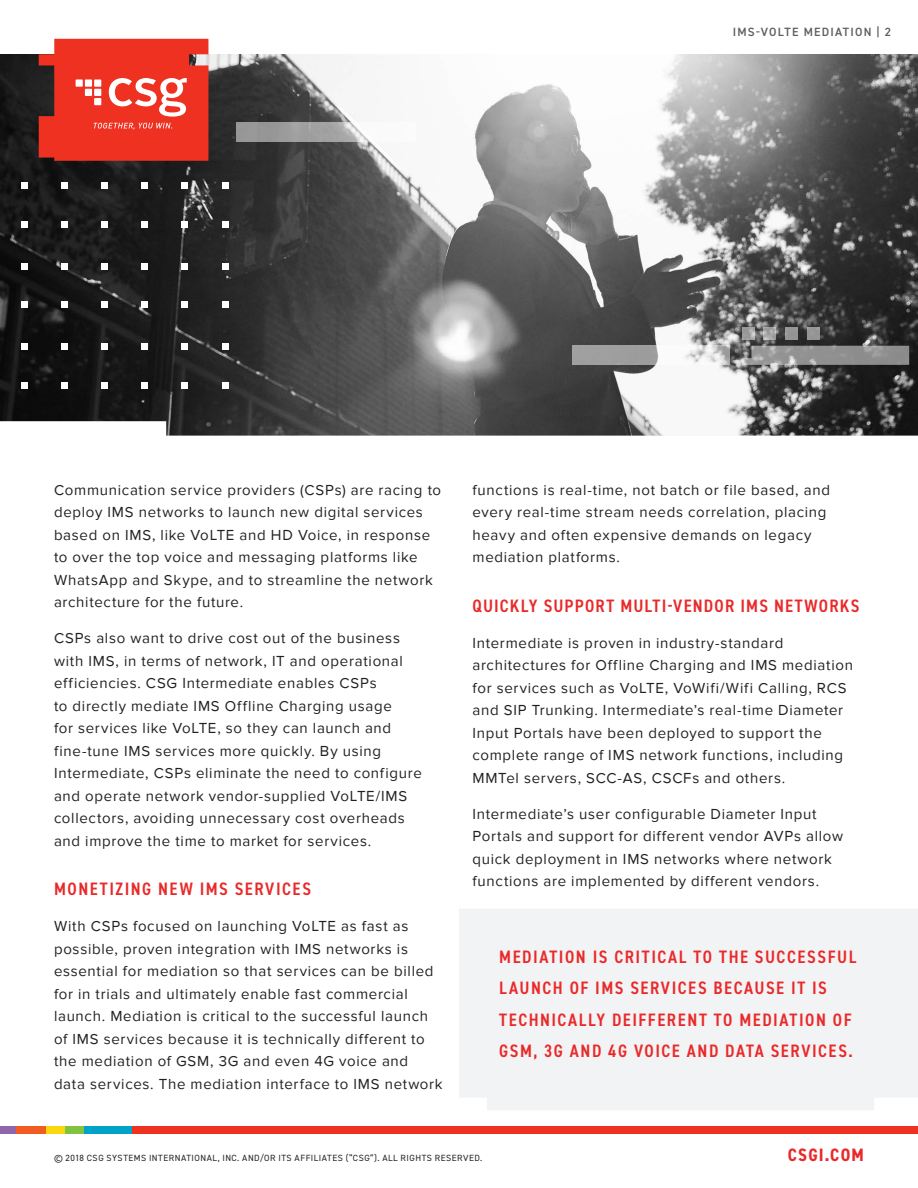
<style>
.page{position:relative;width:918px;height:1188px;background:#fff}
.page>*{position:absolute;margin:0;border:0;box-sizing:border-box;transform-origin:0 0}
.Callouts{font:600 condensed 18px/31.5px "DIN2014";letter-spacing:.085em;color:#e9292a}
.Headers{font:600 condensed 18px "DIN2014";letter-spacing:.075em;color:#e9292a}
.t1{font:700 condensed 18px "DIN2014";letter-spacing:.07em;color:#e9292a}
.Body{font:15px/22.5px "Proxima Nova";letter-spacing:.045em;color:#231f20}
.t2{font:600 12px "DIN2014";letter-spacing:.1em;color:#5f5f62}
.t3{font:9px "DIN2014";letter-spacing:.055em;color:#231f20}
</style>
<div class="page">
<img style="left:0;top:54px;width:918px;height:382px">
<svg style="left:21px;top:182px;width:6px;height:6px"></svg>
<div style="left:61px;top:182px;width:7px;height:6px;background:#fff"></div>
<div style="left:101px;top:182px;width:7px;height:6px;background:#fff"></div>
<div style="left:141px;top:182px;width:7px;height:6px;background:#fff"></div>
<svg style="left:182px;top:182px;width:6px;height:6px"></svg>
<svg style="left:222px;top:182px;width:6px;height:6px"></svg>
<svg style="left:21px;top:221px;width:6px;height:6px"></svg>
<div style="left:61px;top:221px;width:7px;height:6px;background:#fff"></div>
<div style="left:101px;top:221px;width:7px;height:6px;background:#fff"></div>
<div style="left:141px;top:221px;width:7px;height:6px;background:#fff"></div>
<svg style="left:182px;top:221px;width:6px;height:6px"></svg>
<svg style="left:222px;top:221px;width:6px;height:6px"></svg>
<div style="left:21px;top:263px;width:6px;height:7px;background:#fff"></div>
<div style="left:61px;top:263px;width:7px;height:7px;background:#fff"></div>
<div style="left:101px;top:263px;width:7px;height:7px;background:#fff"></div>
<div style="left:141px;top:263px;width:7px;height:7px;background:#fff"></div>
<div style="left:182px;top:263px;width:6px;height:7px;background:#fff"></div>
<div style="left:222px;top:263px;width:6px;height:7px;background:#fff"></div>
<div style="left:21px;top:301px;width:6px;height:7px;background:#fff"></div>
<div style="left:61px;top:301px;width:7px;height:7px;background:#fff"></div>
<div style="left:101px;top:301px;width:7px;height:7px;background:#fff"></div>
<div style="left:141px;top:301px;width:7px;height:7px;background:#fff"></div>
<div style="left:182px;top:301px;width:6px;height:7px;background:#fff"></div>
<div style="left:222px;top:301px;width:6px;height:7px;background:#fff"></div>
<div style="left:21px;top:343px;width:6px;height:7px;background:#fff"></div>
<div style="left:61px;top:343px;width:7px;height:7px;background:#fff"></div>
<div style="left:101px;top:343px;width:7px;height:7px;background:#fff"></div>
<div style="left:141px;top:343px;width:7px;height:7px;background:#fff"></div>
<div style="left:182px;top:343px;width:6px;height:7px;background:#fff"></div>
<div style="left:222px;top:343px;width:6px;height:7px;background:#fff"></div>
<div style="left:21px;top:382px;width:6px;height:7px;background:#fff"></div>
<div style="left:61px;top:382px;width:7px;height:7px;background:#fff"></div>
<div style="left:101px;top:382px;width:7px;height:7px;background:#fff"></div>
<div style="left:141px;top:382px;width:7px;height:7px;background:#fff"></div>
<div style="left:182px;top:382px;width:6px;height:7px;background:#fff"></div>
<div style="left:222px;top:382px;width:6px;height:7px;background:#fff"></div>
<svg style="left:236px;top:122px;width:180px;height:20px"></svg>
<svg style="left:572px;top:346px;width:157px;height:19px;fill:#a0a0a0"></svg>
<svg style="left:742px;top:346px;width:167px;height:19px;background:#939393"></svg>
<svg style="left:742px;top:328px;width:12px;height:12px"></svg>
<svg style="left:764px;top:328px;width:12px;height:12px"></svg>
<div style="left:785px;top:328px;width:13px;height:12px;background:#949494"></div>
<div style="left:807px;top:328px;width:12px;height:12px;background:#959595"></div>
<div style="left:459px;top:909px;width:459px;height:201px;background:#f2f3f4"></div>
<div style="left:0;top:1127px;width:918px;height:7px;background:#ef3122"></div>
<div style="left:83px;top:1127px;width:49px;height:7px;background:#00a3c7"></div>
<div style="left:65px;top:1127px;width:18px;height:7px;background:#81c340"></div>
<div style="left:46px;top:1127px;width:19px;height:7px;background:#fad70f"></div>
<div style="left:15px;top:1127px;width:31px;height:7px;background:#f25b21"></div>
<div style="left:0;top:1127px;width:15px;height:7px;background:#9065ab"></div>
<svg style="left:39px;top:39px;width:169px;height:122px;background:#e74337"></svg>
<p class="t2" style="left:733px;top:24px;width:160px">IMS-VOLTE MEDIATION | 2</p>
<p class="Body" style="left:54px;top:479px;width:389px">Communication service providers (CSPs) are racing to deploy IMS networks to launch new digital services based on IMS, like VoLTE and HD Voice, in response to over the top voice and messaging platforms like WhatsApp and Skype, and to streamline the network architecture for the future.</p>
<p class="Body" style="left:54px;top:627px;width:369px">CSPs also want to drive cost out of the business with IMS, in terms of network, IT and operational efficiencies. CSG Intermediate enables CSPs<br>to directly mediate IMS Offline Charging usage<br>for services like VoLTE, so they can launch and fine-tune IMS services more quickly. By using Intermediate, CSPs eliminate the need to configure and operate network vendor-supplied VoLTE/IMS collectors, avoiding unnecessary cost overheads and improve the time to market for services.</p>
<p class="Headers" style="left:54px;top:877px;width:258px">MONETIZING NEW IMS SERVICES</p>
<p class="Body" style="left:54px;top:915px;width:390px">With CSPs focused on launching VoLTE as fast as possible, proven integration with IMS networks is essential for mediation so that services can be billed for in trials and ultimately enable fast commercial launch. Mediation is critical to the successful launch of IMS services because it is technically different to the mediation of GSM, 3G and even 4G voice and data services. The mediation interface to IMS network</p>
<p class="Body" style="left:472px;top:479px;width:359px">functions is real-time, not batch or file based, and every real-time stream needs correlation, placing heavy and often expensive demands on legacy mediation platforms.</p>
<p class="Headers" style="left:473px;top:594px;width:388px">QUICKLY SUPPORT MULTI-VENDOR IMS NETWORKS</p>
<p class="Body" style="left:472px;top:632px;width:382px">Intermediate is proven in industry-standard architectures for Offline Charging and IMS mediation for services such as VoLTE, VoWifi/Wifi Calling, RCS and SIP Trunking. Intermediate’s real-time Diameter Input Portals have been deployed to support the complete range of IMS network functions, including MMTel servers, SCC-AS, CSCFs and others.</p>
<p class="Body" style="left:472px;top:803px;width:372px">Intermediate’s user configurable Diameter Input Portals and support for different vendor AVPs allow quick deployment in IMS networks where network functions are implemented by different vendors.</p>
<p class="Callouts" style="left:499px;top:940px;width:358px">MEDIATION IS CRITICAL TO THE SUCCESSFUL LAUNCH OF IMS SERVICES BECAUSE IT IS TECHNICALLY DEIFFERENT TO MEDIATION OF GSM, 3G AND 4G VOICE AND DATA SERVICES.</p>
<p class="t3" style="left:54px;top:1152px;width:430px">© 2018 CSG SYSTEMS INTERNATIONAL, INC. AND/OR ITS AFFILIATES (“CSG”). ALL RIGHTS RESERVED.</p>
<p class="t1" style="left:788px;top:1143px;width:78px">CSGI.COM</p>
</div>
